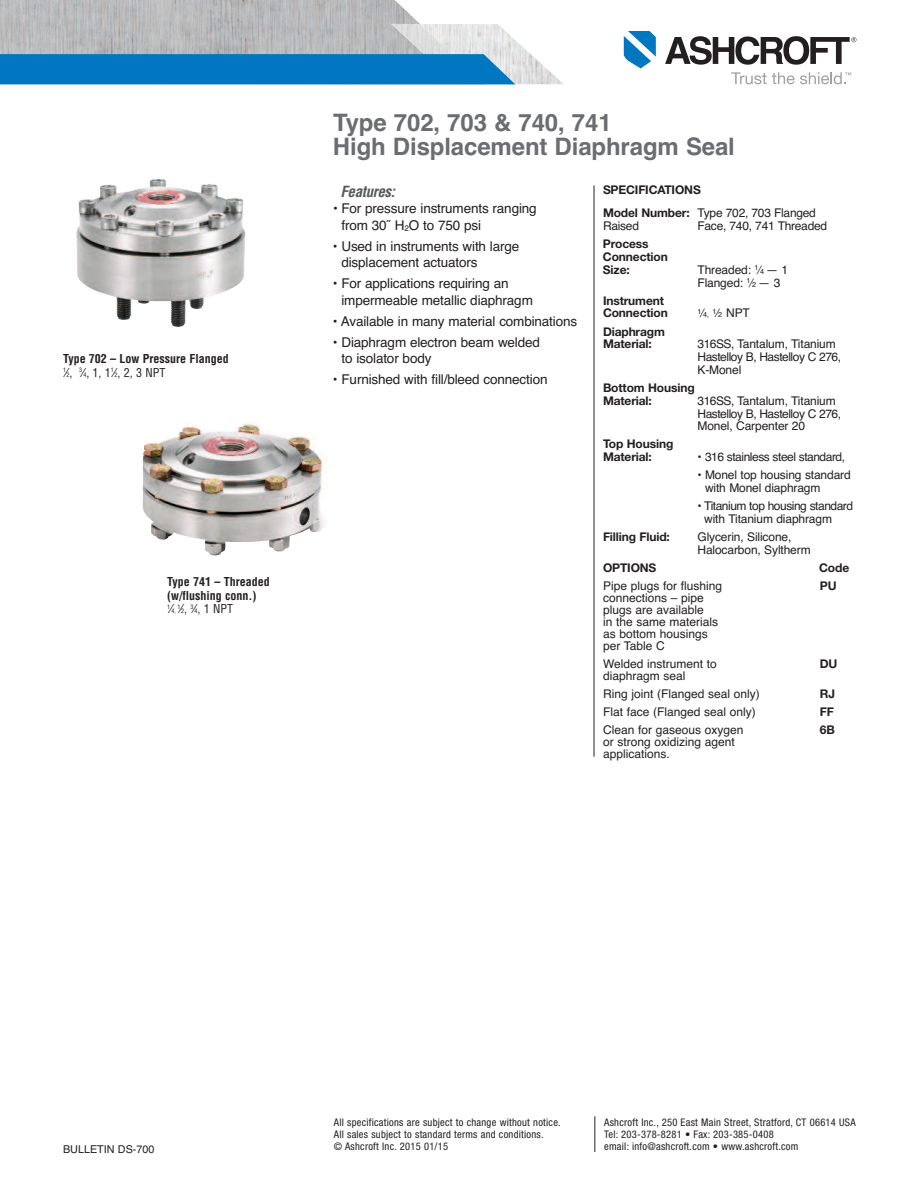
<style>
.page{position:relative;width:918px;height:1188px;background:#fff}
.page>*{position:absolute;margin:0;border:0;box-sizing:border-box;transform-origin:0 0}
.t1{font:700 24px/24px "Helvetica";letter-spacing:-.005em;color:#6c6d70}
.t2{font:italic 700 condensed 15px "Helvetica";letter-spacing:-.025em;color:#57585a}
.t3{font:13.5px/16.5px "Helvetica";letter-spacing:-.01em;color:#231f20}
.t4{font:12px/12.8px "Helvetica";letter-spacing:-.01em;color:#231f20}
.t5{font:700 12px/12.8px "Helvetica Neue";letter-spacing:-.01em;color:#231f20}
.t6{font:12px/12.8px "Helvetica";letter-spacing:-.04em;color:#231f20}
.t7{font:700 condensed 12px/13.5px "Helvetica";color:#231f20}
.t8{font:condensed 12px "Helvetica";color:#231f20}
.t9{font:12px "Helvetica";letter-spacing:-.01em;color:#231f20;scale:.9 1}
.t10{font:10.8px "Helvetica";color:#231f20}
.t11{font:condensed 10.5px/12px "Helvetica Neue";letter-spacing:.025em;color:#231f20}
.t12{font:7.2px "Helvetica";color:#231f20}
.t13{font:condensed 6px "Helvetica";color:#231f20}
.s1{font-weight:400}
.s2{font-weight:400;font-size:6px}
.s3{font-size:12px}
.s4{font-size:6px}
.s5{font-family:"Helvetica Neue";font-weight:700}
.s6{font-size:7.2px}
</style>
<div class="page">
<hr style="left:12px;top:84px;width:445px;height:1px;background:#ceced0">
<img style="left:0;top:0;width:420px;height:24px">
<svg style="left:624px;top:31px;width:32px;height:37px"></svg>
<svg style="left:665px;top:36px;width:191px;height:29px"></svg>
<svg style="left:731px;top:72px;width:120px;height:12px"></svg>
<svg style="left:0;top:24px;width:563px;height:60px;background:#70a5c6"></svg>
<hr style="left:594px;top:1116px;width:1px;height:36px;background:#231f20">
<hr style="left:594px;top:185px;width:1px;height:572px;background:#231f20">
<img style="left:76px;top:179px;width:170px;height:148px">
<img style="left:143px;top:422px;width:184px;height:134px">
<p class="t7" style="left:63px;top:352px;width:167px">Type 702 – Low Pressure Flanged<br><sup>1</sup><span class="s1">⁄</span><span class="s2">2</span><span class="s1">,</span> <sup>3</sup><span class="s1">⁄</span><span class="s2">4</span><span class="s1">, 1, 1</span><sup>1</sup><span class="s1">⁄</span><span class="s2">2</span><span class="s1">, 2, 3 NPT</span></p>
<p class="t7" style="left:167px;top:575px;width:104px">Type 741 – Threaded (w/flushing conn.)</p>
<p class="t13" style="left:167px;top:608px;width:10px">1<span class="s3">⁄</span>4,</p>
<p class="t8" style="left:178px;top:602px;width:57px"><sup>1</sup>⁄<span class="s4">2</span>, <sup>3</sup>⁄<span class="s4">4</span>, 1 NPT</p>
<h1 class="t1" style="left:333px;top:111px;width:403px">Type 702, 703 &amp; 740, 741<br>High Displacement Diaphragm Seal</h1>
<p class="t2" style="left:340px;top:183px;width:56px">Features:</p>
<p class="t3" style="left:341px;top:200px;width:197px;text-indent:-8px">• For pressure instruments ranging from 30˝ H<sub>2</sub>O to 750 psi</p>
<p class="t3" style="left:341px;top:238px;width:179px;text-indent:-8px">• Used in instruments with large displacement actuators</p>
<p class="t3" style="left:341px;top:275px;width:193px;text-indent:-8px">• For applications requiring an impermeable metallic diaphragm</p>
<p class="t3" style="left:333px;top:313px;width:246px">• Available in many material combinations</p>
<p class="t3" style="left:341px;top:334px;width:200px;text-indent:-8px">• Diaphragm electron beam welded to isolator body</p>
<p class="t3" style="left:333px;top:371px;width:216px">• Furnished with fill/bleed connection</p>
<p class="t5" style="left:603px;top:185px;width:99px">SPECIFICATIONS</p>
<p class="t4" style="left:603px;top:207px;width:214px"><span class="s5">Model Number:</span> Type 702, 703 Flanged<br>Raised</p>
<p class="t4" style="left:697px;top:220px;width:131px">Face, 740, 741 Threaded</p>
<p class="t5" style="left:603px;top:239px;width:66px">Process<br>Connection<br>Size:</p>
<p class="t5" style="left:603px;top:295px;width:66px">Instrument<br>Connection</p>
<p class="t5" style="left:603px;top:326px;width:64px">Diaphragm<br>Material:</p>
<p class="t4" style="left:697px;top:263px;width:92px">Threaded: <sup>1</sup>⁄<span class="s6">4</span> — 1<br>Flanged: <sup>1</sup>⁄<span class="s6">2</span> — 3</p>
<p class="t12" style="left:698px;top:311px;width:13px">1<span class="s3">⁄</span>4,</p>
<p class="t9" style="left:712px;top:306px;width:43px"><sup>1</sup>⁄<span class="s6">2</span> NPT</p>
<p class="t6" style="left:698px;top:338px;width:145px">316SS, Tantalum, Titanium<br>Hastelloy B, Hastelloy C 276,<br>K-Monel</p>
<p class="t5" style="left:603px;top:382px;width:93px">Bottom Housing<br>Material:</p>
<p class="t4" style="left:698px;top:394px;width:145px">316SS, Tantalum, Titanium<br>Hastelloy B, Hastelloy C 276,<br>Monel, Carpenter 20</p>
<p class="t5" style="left:603px;top:439px;width:72px">Top Housing<br>Material:</p>
<p class="t6" style="left:698px;top:451px;width:149px">• 316 stainless steel standard,</p>
<p class="t4" style="left:705px;top:469px;width:147px;text-indent:-8px">• Monel top housing standard with Monel diaphragm</p>
<p class="t6" style="left:704px;top:500px;width:150px;text-indent:-7px">• Titanium top housing standard with Titanium diaphragm</p>
<p class="t5" style="left:603px;top:532px;width:68px">Filling Fluid:</p>
<p class="t4" style="left:698px;top:531px;width:115px">Glycerin, Silicone,<br>Halocarbon, Syltherm</p>
<p class="t5" style="left:603px;top:562px;width:55px">OPTIONS</p>
<p class="t5" style="left:819px;top:562px;width:32px">Code</p>
<p class="t4" style="left:603px;top:580px;width:121px">Pipe plugs for flushing</p>
<p class="t5" style="left:820px;top:580px;width:18px">PU</p>
<p class="t4" style="left:603px;top:592px;width:117px;line-height:12px">connections – pipe plugs are available<br>in the same materials as bottom housings per Table C</p>
<p class="t4" style="left:603px;top:658px;width:115px">Welded instrument to</p>
<p class="t5" style="left:820px;top:658px;width:19px">DU</p>
<p class="t4" style="left:603px;top:667px;width:158px;line-height:18px">diaphragm seal<br>Ring joint (Flanged seal only)</p>
<p class="t5" style="left:820px;top:688px;width:17px">RJ</p>
<p class="t4" style="left:603px;top:706px;width:154px">Flat face (Flanged seal only)</p>
<p class="t5" style="left:820px;top:706px;width:16px">FF</p>
<p class="t4" style="left:603px;top:724px;width:142px">Clean for gaseous oxygen</p>
<p class="t5" style="left:820px;top:724px;width:17px">6B</p>
<p class="t4" style="left:603px;top:736px;width:133px;line-height:12px">or strong oxidizing agent applications.</p>
<p class="t10" style="left:63px;top:1143px;width:93px">BULLETIN DS-700</p>
<p class="t11" style="left:334px;top:1117px;width:228px">All specifications are subject to change without notice.<br>All sales subject to standard terms and conditions.<br>© Ashcroft Inc. 2015 01/15</p>
<p class="t11" style="left:604px;top:1117px;width:253px">Ashcroft Inc., 250 East Main Street, Stratford, CT 06614 USA<br>Tel: 203-378-8281 • Fax: 203-385-0408<br>email: info@ashcroft.com • www.ashcroft.com</p>
</div>
